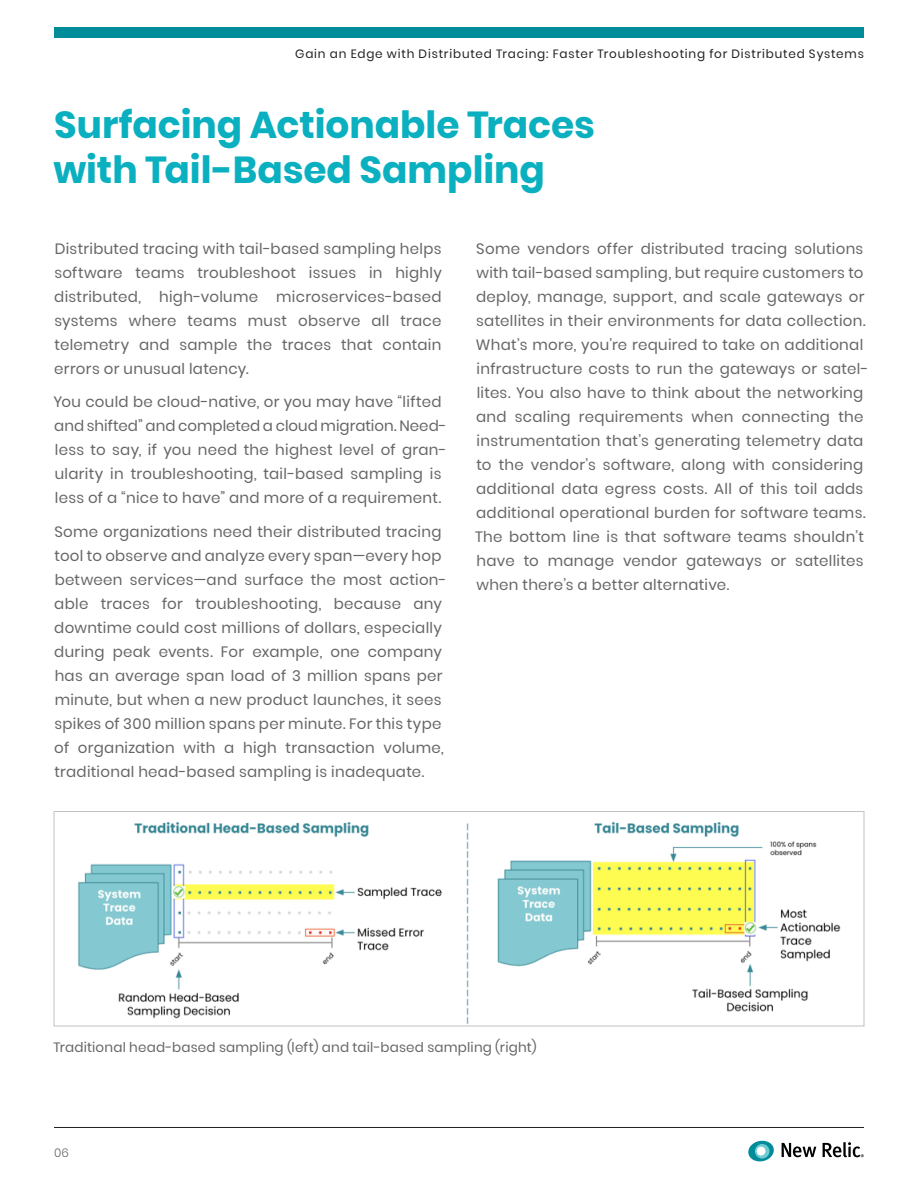
<style>
.page{position:relative;width:918px;height:1188px;background:#fff}
.page>*{position:absolute;margin:0;border:0;box-sizing:border-box;transform-origin:0 0}
.Header_1{font:700 37.5px/45px "Poppins";color:#0ab0bf}
.Body_Copy{font:15px/24px "Poppins";letter-spacing:.02em;color:#666}
.Descriptor_Caption{font:13.5px "Poppins";letter-spacing:.015em;color:#666}
.t1{font:12px "Poppins";letter-spacing:.07em;color:#231f20}
.t2{font:300 12px "Poppins";color:#666}
</style>
<div class="page">
<div style="left:54px;top:27px;width:810px;height:11px;background:#008c99"></div>
<svg style="left:782px;top:1143px;width:34px;height:14px"></svg>
<svg style="left:823px;top:1142px;width:41px;height:15px"></svg>
<svg style="left:748px;top:1141px;width:26px;height:20px"></svg>
<hr style="left:54px;top:1127px;width:810px;height:1px;background:#231f20">
<img style="left:77px;top:821px;width:764px;height:203px">
<div style="left:54px;top:811px;width:810px;height:215px;border:1px solid #c2c2c2"></div>
<p class="t1" style="left:295px;top:47px;width:570px">Gain an Edge with Distributed Tracing: Faster Troubleshooting for Distributed Systems</p>
<p class="Header_1" style="left:53px;top:103px;width:543px">Surfacing Actionable Traces with Tail-Based Sampling</p>
<p class="Body_Copy" style="left:54px;top:236px;width:389px;text-align:justify">Distributed tracing with tail-based sampling helps software teams troubleshoot issues in highly distributed, high-volume microservices-based systems where teams must observe all trace telemetry and sample the traces that contain errors or unusual latency.</p>
<p class="Body_Copy" style="left:53px;top:390px;width:395px">You could be cloud-native, or you may have “lifted and shifted” and completed a cloud migration. Need&shy;less to say, if you need the highest level of gran&shy;ularity in troubleshooting, tail-based sampling is less of a “nice to have” and more of a requirement.</p>
<p class="Body_Copy" style="left:54px;top:520px;width:394px">Some organizations need their distributed tracing tool to observe and analyze every span—every hop between services—and surface the most action&shy;able traces for troubleshooting, because any downtime could cost millions of dollars, especially during peak events. For example, one company has an average span load of 3 million spans per minute, but when a new product launches, it sees spikes of 300 million spans per minute. For this type of organization with a high transaction volume, traditional head-based sampling is inadequate.</p>
<p class="Body_Copy" style="left:475px;top:236px;width:395px">Some vendors offer distributed tracing solutions with tail-based sampling, but require customers to deploy, manage, support, and scale gateways or satellites in their environments for data collection.<br>What’s more, you’re required to take on additional infrastructure costs to run the gateways or satel&shy;lites. You also have to think about the networking and scaling requirements when connecting the instrumentation that’s generating telemetry data to the vendor’s software, along with considering additional data egress costs. All of this toil adds additional operational burden for software teams.<br>The bottom line is that software teams shouldn’t have to manage vendor gateways or satellites when there’s a better alternative.</p>
<p class="Descriptor_Caption" style="left:53px;top:1040px;width:485px">Traditional head-based sampling (left) and tail-based sampling (right)</p>
<p class="t2" style="left:54px;top:1146px;width:17px">06</p>
</div>
